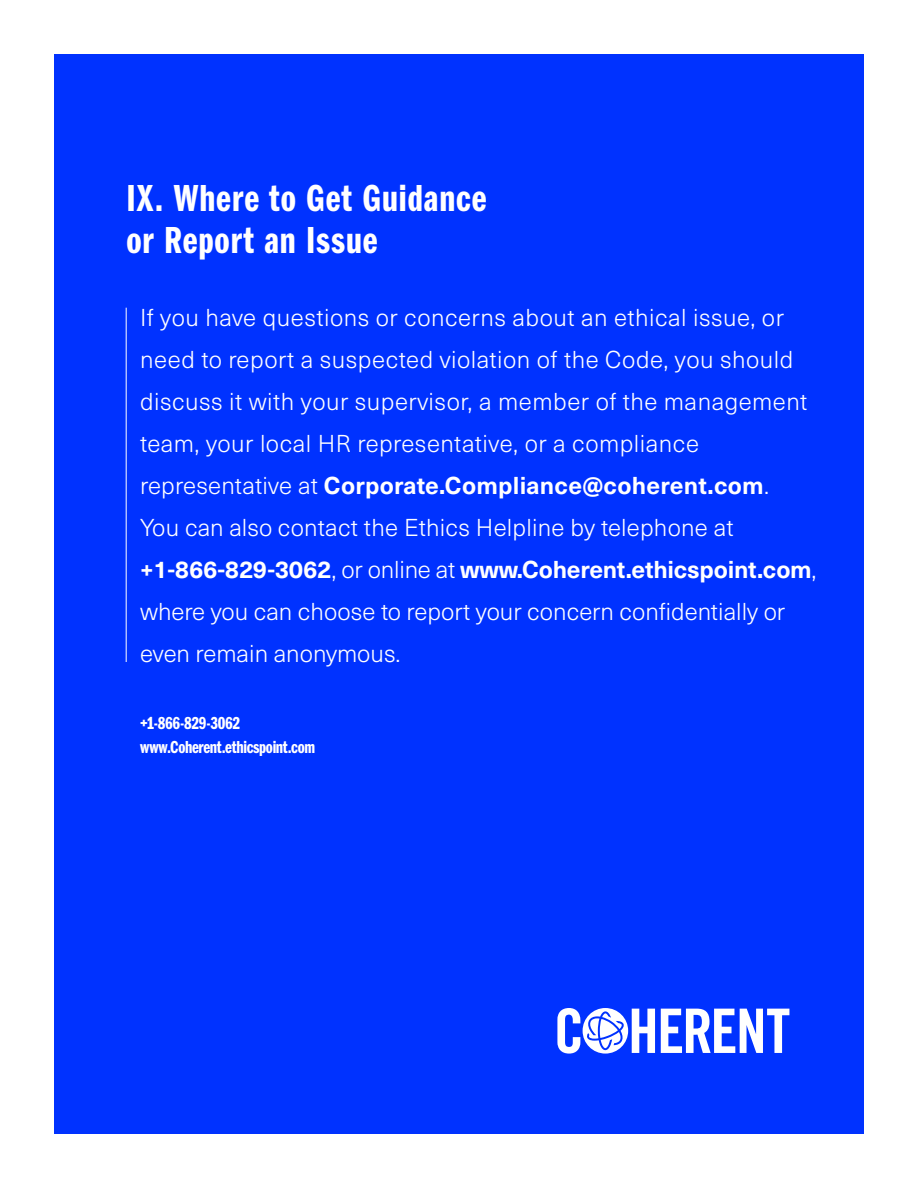
<style>
.page{position:relative;width:918px;height:1188px;background:#fff}
.page>*{position:absolute;margin:0;border:0;box-sizing:border-box;transform-origin:0 0}
.HEAD{font:39px "Franklin Gothic LT Pro Dm Cm";letter-spacing:.025em;color:#fff}
.BODY{font:300 24px/42px "Neue Haas Unica Pro";letter-spacing:.02em;color:#fff}
.t1{font:18px "Franklin Gothic LT Pro Dm Cm";letter-spacing:-.015em;color:#fff}
.s1{font-weight:700}
</style>
<div class="page">
<div style="left:54px;top:54px;width:810px;height:1080px;background:#0032ff"></div>
<hr style="left:126px;top:308px;width:1px;height:354px;background:#fff">
<svg style="left:557px;top:1008px;width:232px;height:46px"></svg>
<p class="HEAD" style="left:127px;top:177px;width:361px">IX. Where to Get Guidance</p>
<p class="HEAD" style="left:127px;top:219px;width:253px">or Report an Issue</p>
<p class="BODY" style="left:140px;top:297px;width:678px">If you have questions or concerns about an ethical issue, or need to report a suspected violation of the Code, you should discuss it with your supervisor, a member of the management team, your local HR representative, or a compliance representative at <span class="s1">Corporate.Compliance@coherent.com</span>.<br>You can also contact the Ethics Helpline by telephone at <span class="s1">+1-866-829-3062</span>, or online at <span class="s1">www.Coherent.ethicspoint.com</span>, where you can choose to report your concern confidentially or even remain anonymous.</p>
<p class="t1" style="left:140px;top:713px;width:102px">+1-866-829-3062</p>
<p class="t1" style="left:140px;top:737px;width:177px">www.Coherent.ethicspoint.com</p>
</div>
